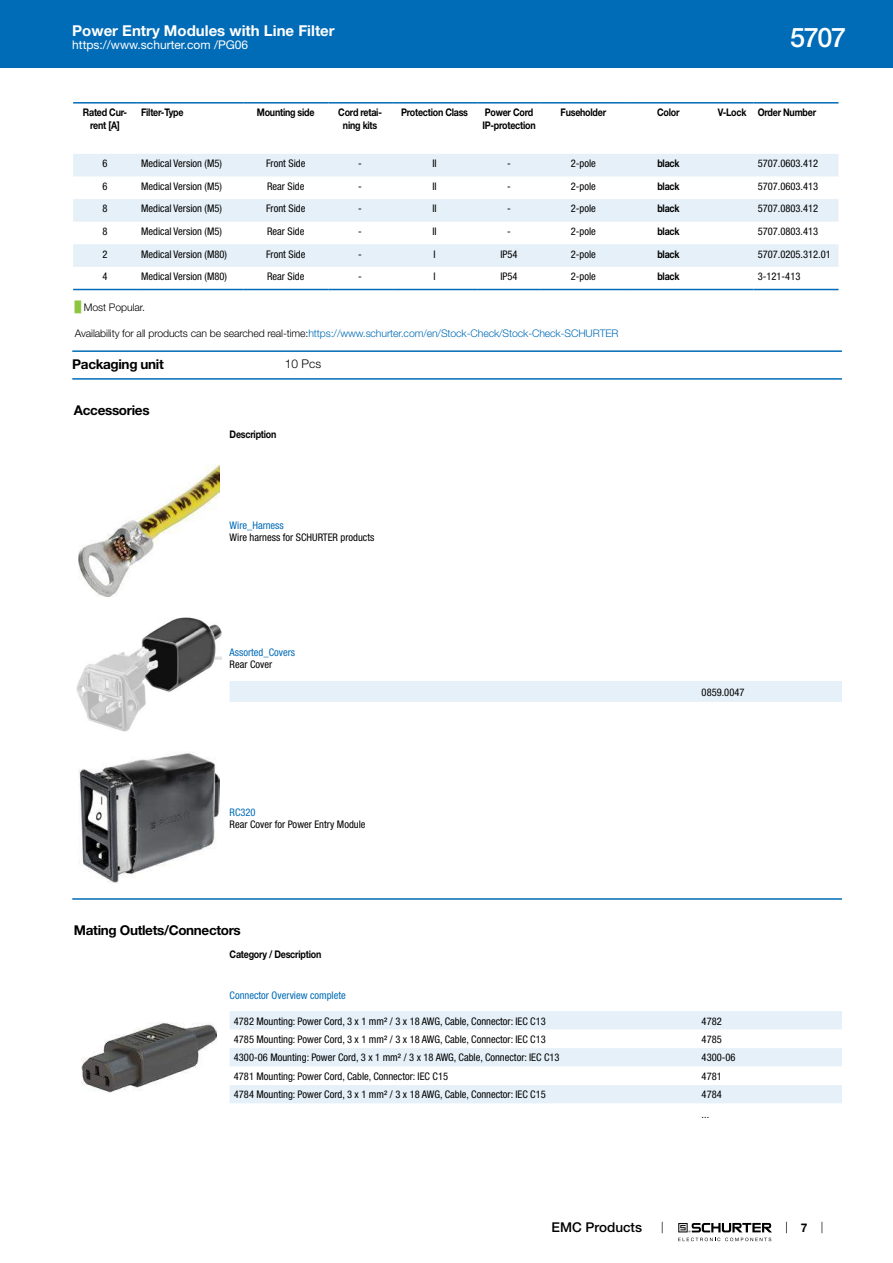
<style>
.page{position:relative;width:893px;height:1263px;background:#fff}
.page>*{position:absolute;margin:0;border:0;box-sizing:border-box;transform-origin:0 0}
.t1{font:500 27px "Helvetica Neue LT";color:#fff}
.t2{font:700 15px "Helvetica Neue LT";color:#fff}
.t3{font:700 13.5px "Helvetica Neue LT";letter-spacing:-.025em;color:#000}
.t4{font:500 13.5px "Helvetica Neue LT";color:#000}
.t5{font:12px "Helvetica Neue LT";color:#fff}
.t6{font:300 12px "Helvetica Neue LT";color:#000}
.t7{font:700 12px "Helvetica Neue LT";color:#000}
.t8{font:condensed 10.5px/19.6px "Helvetica Neue LT";color:#000}
.t9{font:700 10.5px/12.6px "Helvetica Neue LT";letter-spacing:-.025em;color:#000;text-align:center;scale:.85 1}
.t10{font:300 10.5px "Helvetica Neue LT";letter-spacing:-.01em;color:#006bb6}
.t11{font:condensed 10.5px "Helvetica Neue LT";color:#006bb6}
.t12{font:300 10.5px "Helvetica Neue LT";letter-spacing:-.01em;color:#000}
.s1{font-family:"Arial Unicode MS";font-weight:400;color:#8cc63e}
.s2{color:#000}
</style>
<div class="page">
<svg style="left:678px;top:1223px;width:94px;height:18px"></svg>
<div style="left:0;top:0;width:893px;height:68px;background:#006bb6"></div>
<svg style="left:73px;top:288px;width:765px;height:3px;background:#bfd9ec"></svg>
<svg style="left:73px;top:154px;width:765px;height:113px;fill:#e5f0f8"></svg>
<hr style="left:73px;top:102px;width:64px;height:2px;background:#006bb6">
<hr style="left:137px;top:102px;width:106px;height:2px;background:#006bb6">
<hr style="left:243px;top:102px;width:85px;height:2px;background:#006bb6">
<hr style="left:328px;top:102px;width:64px;height:2px;background:#006bb6">
<hr style="left:392px;top:102px;width:85px;height:2px;background:#006bb6">
<hr style="left:477px;top:102px;width:64px;height:2px;background:#006bb6">
<hr style="left:541px;top:102px;width:85px;height:2px;background:#006bb6">
<hr style="left:626px;top:102px;width:85px;height:2px;background:#006bb6">
<hr style="left:711px;top:102px;width:42px;height:2px;background:#006bb6">
<hr style="left:753px;top:102px;width:85px;height:2px;background:#006bb6">
<hr style="left:73px;top:289px;width:64px;height:1px;background:#006bb6">
<hr style="left:137px;top:289px;width:106px;height:1px;background:#006bb6">
<hr style="left:243px;top:289px;width:85px;height:1px;background:#006bb6">
<hr style="left:328px;top:289px;width:64px;height:1px;background:#006bb6">
<hr style="left:392px;top:289px;width:85px;height:1px;background:#006bb6">
<hr style="left:477px;top:289px;width:64px;height:1px;background:#006bb6">
<hr style="left:541px;top:289px;width:85px;height:1px;background:#006bb6">
<hr style="left:626px;top:289px;width:85px;height:1px;background:#006bb6">
<hr style="left:711px;top:289px;width:42px;height:1px;background:#006bb6">
<hr style="left:753px;top:289px;width:85px;height:1px;background:#006bb6">
<hr style="left:72px;top:350px;width:770px;height:2px;background:#006bb6">
<hr style="left:72px;top:378px;width:770px;height:2px;background:#006bb6">
<img style="left:78px;top:465px;width:141px;height:132px">
<img style="left:77px;top:618px;width:144px;height:113px">
<div style="left:230px;top:681px;width:612px;height:21px;background:#e5f0f8"></div>
<img style="left:78px;top:753px;width:141px;height:130px">
<hr style="left:72px;top:898px;width:770px;height:2px;background:#006bb6">
<img style="left:81px;top:1022px;width:135px;height:70px">
<div style="left:230px;top:1011px;width:612px;height:18px;background:#e5f0f8"></div>
<svg style="left:230px;top:1029px;width:612px;height:74px"></svg>
<h2 class="t2" style="left:72px;top:25px;width:264px">Power Entry Modules with Line Filter</h2>
<p class="t5" style="left:72px;top:41px;width:178px">https://www.schurter.com /PG06</p>
<h1 class="t1" style="left:790px;top:22px;width:57px">5707</h1>
<p class="t9" style="left:83px;top:107px;width:54px">Rated Cur&shy;rent [A]</p>
<p class="t9" style="left:141px;top:107px;width:51px">Filter-Type</p>
<p class="t9" style="left:257px;top:107px;width:69px">Mounting side</p>
<p class="t9" style="left:338px;top:107px;width:53px">Cord retai&shy;ning kits</p>
<p class="t9" style="left:401px;top:107px;width:80px">Protection Class</p>
<p class="t9" style="left:482px;top:107px;width:64px;text-align:left">Power Cord<br>IP-protection</p>
<p class="t9" style="left:561px;top:107px;width:55px">Fuseholder</p>
<p class="t9" style="left:657px;top:107px;width:28px">Color</p>
<p class="t9" style="left:718px;top:107px;width:117px">V-Lock Order Number</p>
<p class="t8" style="left:103px;top:155px;width:7px">6</p>
<p class="t8" style="left:141px;top:155px;width:82px">Medical Version (M5)</p>
<p class="t8" style="left:266px;top:155px;width:41px">Front Side</p>
<p class="t8" style="left:358px;top:155px;width:5px">-</p>
<p class="t8" style="left:432px;top:155px;width:6px">II</p>
<p class="t8" style="left:507px;top:155px;width:5px">-</p>
<p class="t8" style="left:571px;top:155px;width:27px">2-pole</p>
<p class="t9" style="left:657px;top:158px;width:28px">black</p>
<p class="t8" style="left:758px;top:155px;width:62px">5707.0603.412</p>
<p class="t8" style="left:103px;top:177px;width:7px">6</p>
<p class="t8" style="left:141px;top:177px;width:82px">Medical Version (M5)</p>
<p class="t8" style="left:267px;top:177px;width:39px">Rear Side</p>
<p class="t8" style="left:358px;top:177px;width:5px">-</p>
<p class="t8" style="left:432px;top:177px;width:6px">II</p>
<p class="t8" style="left:507px;top:177px;width:5px">-</p>
<p class="t8" style="left:571px;top:177px;width:27px">2-pole</p>
<p class="t9" style="left:657px;top:181px;width:28px">black</p>
<p class="t8" style="left:758px;top:177px;width:62px">5707.0603.413</p>
<p class="t8" style="left:103px;top:200px;width:7px">8</p>
<p class="t8" style="left:141px;top:200px;width:82px">Medical Version (M5)</p>
<p class="t8" style="left:266px;top:200px;width:41px">Front Side</p>
<p class="t8" style="left:358px;top:200px;width:5px">-</p>
<p class="t8" style="left:432px;top:200px;width:6px">II</p>
<p class="t8" style="left:507px;top:200px;width:5px">-</p>
<p class="t8" style="left:571px;top:200px;width:27px">2-pole</p>
<p class="t9" style="left:657px;top:203px;width:28px">black</p>
<p class="t8" style="left:758px;top:200px;width:62px">5707.0803.412</p>
<p class="t8" style="left:103px;top:222px;width:7px">8</p>
<p class="t8" style="left:141px;top:222px;width:82px">Medical Version (M5)</p>
<p class="t8" style="left:267px;top:222px;width:39px">Rear Side</p>
<p class="t8" style="left:358px;top:222px;width:5px">-</p>
<p class="t8" style="left:432px;top:222px;width:6px">II</p>
<p class="t8" style="left:507px;top:222px;width:5px">-</p>
<p class="t8" style="left:571px;top:222px;width:27px">2-pole</p>
<p class="t9" style="left:657px;top:226px;width:28px">black</p>
<p class="t8" style="left:758px;top:222px;width:62px">5707.0803.413</p>
<p class="t8" style="left:103px;top:245px;width:7px">2</p>
<p class="t8" style="left:141px;top:245px;width:87px">Medical Version (M80)</p>
<p class="t8" style="left:266px;top:245px;width:41px">Front Side</p>
<p class="t8" style="left:358px;top:245px;width:5px">-</p>
<p class="t8" style="left:433px;top:245px;width:4px">I</p>
<p class="t8" style="left:500px;top:245px;width:19px">IP54</p>
<p class="t8" style="left:571px;top:245px;width:27px">2-pole</p>
<p class="t9" style="left:657px;top:248px;width:28px">black</p>
<p class="t8" style="left:758px;top:245px;width:75px">5707.0205.312.01</p>
<p class="t8" style="left:103px;top:268px;width:7px">4</p>
<p class="t8" style="left:141px;top:268px;width:87px">Medical Version (M80)</p>
<p class="t8" style="left:267px;top:268px;width:39px">Rear Side</p>
<p class="t8" style="left:358px;top:268px;width:5px">-</p>
<p class="t8" style="left:433px;top:268px;width:4px">I</p>
<p class="t8" style="left:500px;top:268px;width:19px">IP54</p>
<p class="t8" style="left:571px;top:268px;width:27px">2-pole</p>
<p class="t9" style="left:657px;top:271px;width:28px">black</p>
<p class="t8" style="left:758px;top:268px;width:44px">3-121-413</p>
<p class="t12" style="left:75px;top:303px;width:72px"><span class="s1">█</span> Most Popular.</p>
<p class="t10" style="left:75px;top:329px;width:545px"><span class="s2">Availability for all products can be searched real-time:</span>https://www.schurter.com/en/Stock-Check/Stock-Check-SCHURTER</p>
<p class="t3" style="left:72px;top:360px;width:93px">Packaging unit</p>
<p class="t6" style="left:285px;top:360px;width:38px">10 Pcs</p>
<p class="t3" style="left:74px;top:405px;width:77px">Accessories</p>
<p class="t9" style="left:230px;top:429px;width:57px">Description</p>
<p class="t11" style="left:230px;top:521px;width:56px">Wire_Harness</p>
<p class="t8" style="left:230px;top:529px;width:146px">Wire harness for SCHURTER products</p>
<p class="t11" style="left:230px;top:648px;width:67px">Assorted_Covers</p>
<p class="t8" style="left:230px;top:656px;width:44px">Rear Cover</p>
<p class="t11" style="left:230px;top:808px;width:28px">RC320</p>
<p class="t8" style="left:230px;top:815px;width:137px">Rear Cover for Power Entry Module</p>
<p class="t8" style="left:702px;top:683px;width:44px">0859.0047</p>
<p class="t3" style="left:74px;top:925px;width:168px">Mating Outlets/Connectors</p>
<p class="t9" style="left:230px;top:949px;width:109px">Category / Description</p>
<p class="t11" style="left:230px;top:991px;width:118px">Connector Overview complete</p>
<p class="t8" style="left:234px;top:1012px;width:313px">4782 Mounting: Power Cord, 3 x 1 mm² / 3 x 18 AWG, Cable, Connector: IEC C13</p>
<p class="t8" style="left:702px;top:1012px;width:22px">4782</p>
<p class="t8" style="left:234px;top:1030px;width:313px">4785 Mounting: Power Cord, 3 x 1 mm² / 3 x 18 AWG, Cable, Connector: IEC C13</p>
<p class="t8" style="left:702px;top:1030px;width:22px">4785</p>
<p class="t8" style="left:234px;top:1049px;width:327px">4300-06 Mounting: Power Cord, 3 x 1 mm² / 3 x 18 AWG, Cable, Connector: IEC C13</p>
<p class="t8" style="left:702px;top:1049px;width:35px">4300-06</p>
<p class="t8" style="left:234px;top:1067px;width:216px">4781 Mounting: Power Cord, Cable, Connector: IEC C15</p>
<p class="t8" style="left:702px;top:1067px;width:22px">4781</p>
<p class="t8" style="left:234px;top:1086px;width:313px">4784 Mounting: Power Cord, 3 x 1 mm² / 3 x 18 AWG, Cable, Connector: IEC C15</p>
<p class="t8" style="left:702px;top:1086px;width:22px">4784 ...</p>
<p class="t4" style="left:552px;top:1220px;width:92px">EMC Products</p>
<p class="t7" style="left:801px;top:1223px;width:8px">7</p>
</div>
